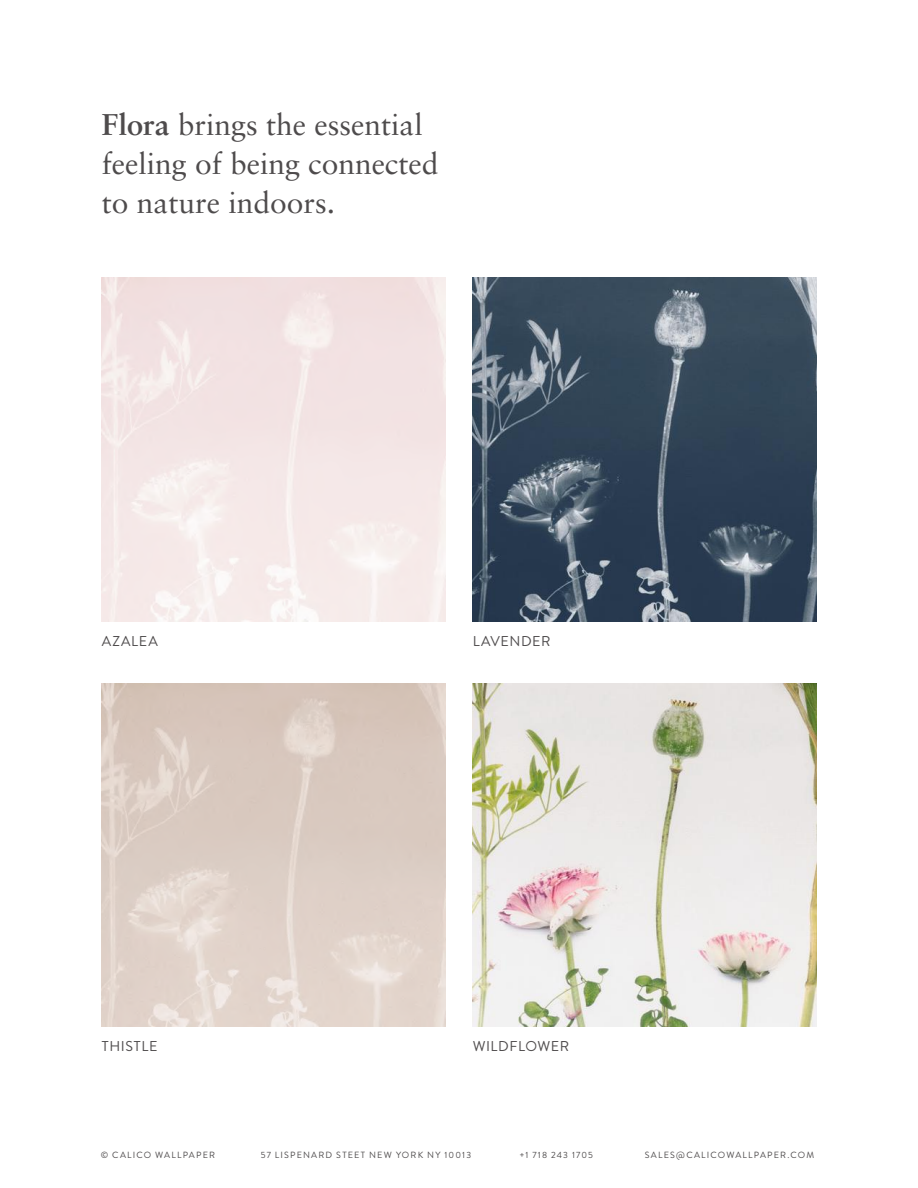
<style>
.page{position:relative;width:918px;height:1188px;background:#fff}
.page>*{position:absolute;margin:0;border:0;box-sizing:border-box;transform-origin:0 0}
.t1{font:30px/39px "Sabon LT Pro";color:#4e4b4c}
.t2{font:14.25px "Brandon Grotesque";letter-spacing:.045em;color:#4e4b4c}
.t3{font:9px "Brandon Grotesque";letter-spacing:.13em;color:#4e4b4c}
.s1{font-weight:700}
</style>
<div class="page">
<img style="left:473px;top:278px;width:343px;height:343px">
<img style="left:473px;top:683px;width:343px;height:344px">
<img style="left:102px;top:683px;width:343px;height:344px">
<h1 class="t1" style="left:102px;top:104px;width:338px"><span class="s1">Flora</span> brings the essential feeling of being connected to nature indoors.</h1>
<h2 class="t2" style="left:102px;top:631px;width:57px">AZALEA</h2>
<h2 class="t2" style="left:473px;top:631px;width:79px">LAVENDER</h2>
<h2 class="t2" style="left:102px;top:1037px;width:57px">THISTLE</h2>
<h2 class="t2" style="left:473px;top:1037px;width:98px">WILDFLOWER</h2>
<p class="t3" style="left:101px;top:1149px;width:116px">© CALICO WALLPAPER</p>
<p class="t3" style="left:261px;top:1149px;width:212px">57 LISPENARD STEET NEW YORK NY 10013</p>
<p class="t3" style="left:520px;top:1149px;width:75px">+1 718 243 1705</p>
<p class="t3" style="left:645px;top:1149px;width:171px">SALES@CALICOWALLPAPER.COM</p>
</div>
